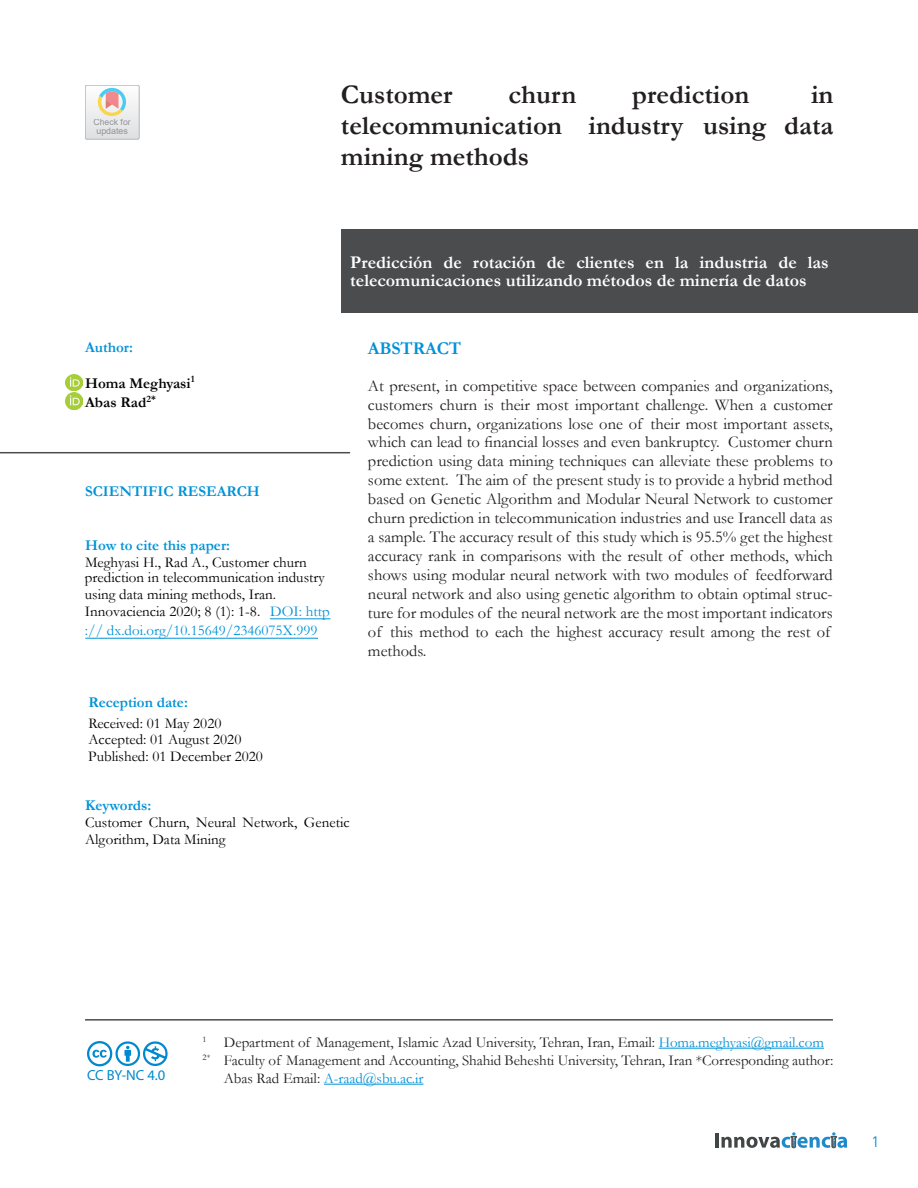
<style>
.page{position:relative;width:918px;height:1188px;background:#fff}
.page>*{position:absolute;margin:0;border:0;box-sizing:border-box;transform-origin:0 0}
.t1{font:700 27px/31px "Garamond";color:#231f20;text-align:justify}
.t2{font:700 18px/18px "Garamond";color:#fff}
.t3{font:700 18px "Garamond";letter-spacing:-.01em;color:#0092d8}
.Normal_wrd_49{font:16.5px/19px "Garamond";color:#231f20}
.t4{font:15px/16.4px "Garamond";color:#000}
.t5{font:15px/18px "Garamond";letter-spacing:-.005em;color:#231f20}
.t6{font:700 15px "Garamond";color:#0092d8}
.t7{font:15px "Garamond";color:#0092d8}
.t8{font:700 15px/19.2px "Garamond";color:#040503}
.t9{font:15px "DIN Pro";color:#0092d8}
.t10{font:14.7px "Myriad Pro";color:#0089d0}
.t11{font:8.85px "Arial";color:#6c6d70}
.t12{font:8.7px "Arial";color:#6c6d70}
.s1{font-style:inherit}
.s2{color:#0092d8}
</style>
<div class="page">
<hr style="left:86px;top:638px;width:232px;height:1px;background:#0092d8">
<hr style="left:270px;top:618px;width:60px;height:1px;background:#0092d8">
<hr style="left:715px;top:1133px;width:4px;height:15px;background:#424545">
<svg style="left:721px;top:1132px;width:126px;height:16px"></svg>
<hr style="left:0;top:452px;width:350px;height:1px;background:#4b4c4d">
<img style="left:66px;top:374px;width:17px;height:35px">
<hr style="left:85px;top:1019px;width:748px;height:2px;background:#4b4c4d">
<div style="left:341px;top:230px;width:577px;height:83px;background:#4b4c4d"></div>
<hr style="left:659px;top:1048px;width:165px;height:1px;background:#0092d8">
<hr style="left:324px;top:1084px;width:100px;height:1px;background:#0092d8">
<svg style="left:85px;top:85px;width:54px;height:54px"></svg>
<svg style="left:87px;top:1041px;width:81px;height:25px"></svg>
<p class="t12" style="left:94px;top:116px;width:39px">Check for</p>
<p class="t11" style="left:96px;top:124px;width:33px">updates</p>
<h1 class="t1" style="left:341px;top:79px;width:113px">Customer</h1>
<h1 class="t1" style="left:509px;top:79px;width:69px"><span class="s1">c</span>hurn</h1>
<h1 class="t1" style="left:632px;top:79px;width:119px"><span class="s1">p</span>rediction</h1>
<h1 class="t1" style="left:341px;top:79px;width:494px;text-indent:470px">in <span class="s1">t</span>elecommunication <span class="s1">i</span>ndustry <span class="s1">u</span>sing <span class="s1">d</span>ata <span class="s1">m</span>ining <span class="s1">m</span>ethods</h1>
<p class="t2" style="left:350px;top:253px;width:480px">Predicción de rotación de clientes en la industria de las telecomunicaciones utilizando métodos de minería de datos</p>
<p class="t6" style="left:85px;top:337px;width:50px">Author:</p>
<p class="t8" style="left:85px;top:373px;width:111px">Homa Meghyasi<sup>1<br></sup>Abas Rad<sup>2*</sup></p>
<p class="t6" style="left:85px;top:481px;width:176px">SCIENTIFIC RESEARCH</p>
<p class="t6" style="left:85px;top:535px;width:147px">How to cite this paper:</p>
<p class="t4" style="left:85px;top:554px;width:247px">Meghyasi H., Rad A., Customer churn prediction in telecommunication industry using data mining methods, Iran.<br>Innovaciencia 2020; 8 (1): 1-8. <span class="s2">DOI: http</span></p>
<p class="t7" style="left:85px;top:621px;width:234px">:// dx.doi.org/10.15649/2346075X.999</p>
<p class="t6" style="left:88px;top:692px;width:101px">Reception date:</p>
<p class="t4" style="left:88px;top:714px;width:176px;line-height:16.8px">Received: 01 May 2020<br>Accepted: 01 August 2020<br>Published: 01 December 2020</p>
<p class="t3" style="left:368px;top:336px;width:95px">ABSTRACT</p>
<p class="Normal_wrd_49" style="left:368px;top:375px;width:466px">At present, in competitive space between companies and organizations, customers churn is their most important challenge. When a customer becomes churn, organizations lose one of their most important assets, which can lead to financial losses and even bankruptcy. Customer churn prediction using data mining techniques can alleviate these problems to some extent. The aim of the present study is to provide a hybrid method based on Genetic Algorithm and Modular Neural Network to customer churn prediction in telecommunication industries and use Irancell data as a sample. The accuracy result of this study which is 95.5% get the highest accuracy rank in comparisons with the result of other methods, which shows using modular neural network with two modules of feedforward neural network and also using genetic algorithm to obtain optimal struc&shy;ture for modules of the neural network are the most important indicators of this method to each the highest accuracy result among the rest of methods.</p>
<p class="t6" style="left:85px;top:795px;width:68px">Keywords:</p>
<p class="t4" style="left:85px;top:813px;width:266px;line-height:17.2px">Customer Churn, Neural Network, Genetic<br>Algorithm, Data Mining</p>
<p class="t10" style="left:87px;top:1066px;width:80px">CC BY-NC 4.0</p>
<p class="t5" style="left:203px;top:1033px;width:623px"><sup>1</sup> Department of Management, Islamic Azad University, Tehran, Iran, Email: <span class="s2">Homa.meghyasi@gmail.com</span></p>
<p class="t5" style="left:224px;top:1051px;width:611px;text-indent:-21px"><sup>2*</sup> Faculty of Management and Accounting, Shahid Beheshti University, Tehran, Iran *Corresponding author:<br>Abas Rad Email: <span class="s2">A-raad@sbu.ac.ir</span></p>
<p class="t9" style="left:872px;top:1131px;width:9px">1</p>
</div>
